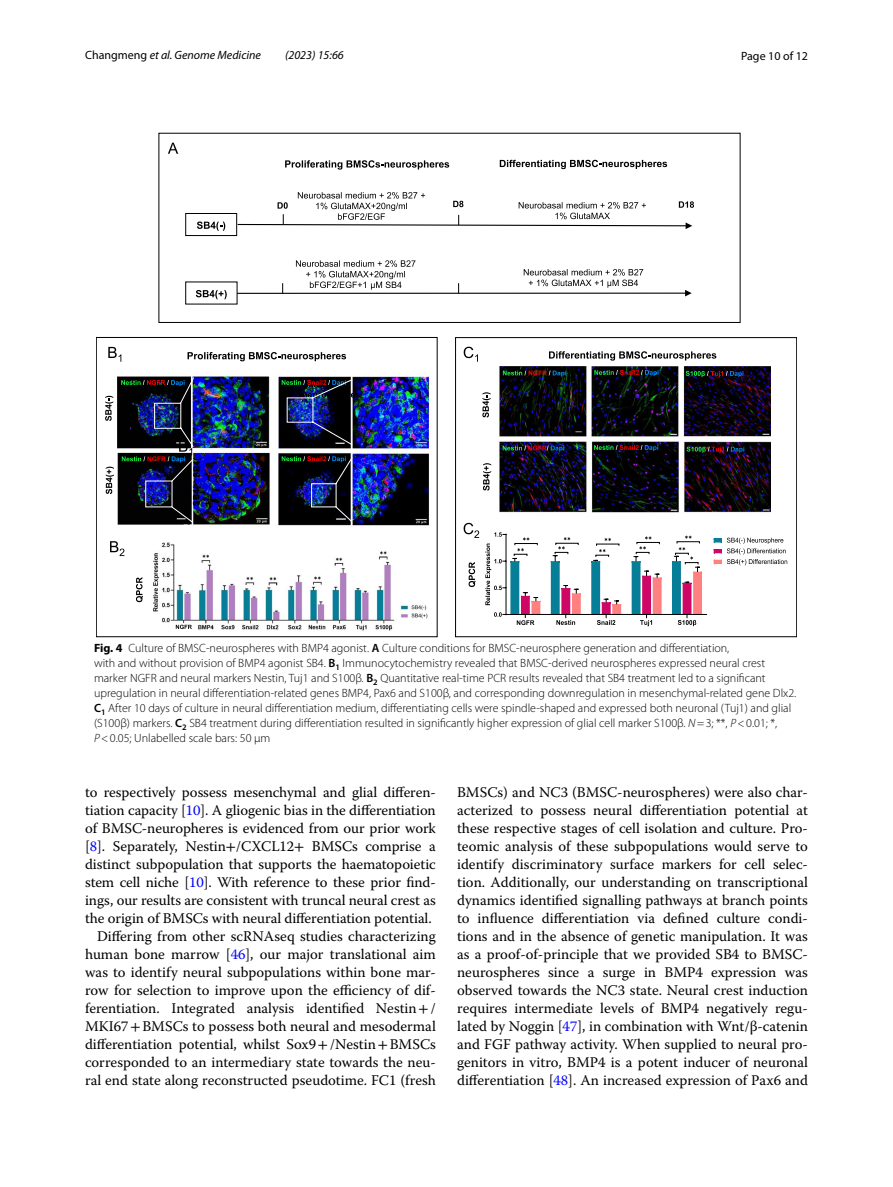
<style>
.page{position:relative;width:893px;height:1187px;background:#fff}
.page>*{position:absolute;margin:0;border:0;box-sizing:border-box;transform-origin:0 0}
.t1{font:14.7px/18px "Warnock Pro";color:#000;text-align:right}
.t2{font:300 12px/15px "Myriad Pro";color:#000}
.t3{font:italic 12px "Myriad Pro";color:#000}
.t4{font:12px "Myriad Pro";color:#000}
.s1{font-style:normal}
.s2{font-weight:700}
.s3{font-weight:600}
.s4{font-style:italic}
.s5{color:#00f}
.s6{font-family:"STIX"}
</style>
<div class="page">
<img style="left:118px;top:367px;width:652px;height:264px">
<svg style="left:296px;top:260px;width:119px;height:30px"></svg>
<div style="left:96px;top:337px;width:341px;height:300px;border:1px solid #000"></div>
<svg style="left:482px;top:392px;width:9px;height:25px"></svg>
<svg style="left:483px;top:463px;width:8px;height:27px"></svg>
<div style="left:455px;top:337px;width:342px;height:300px;border:1px solid #000"></div>
<svg style="left:136px;top:577px;width:7px;height:25px"></svg>
<svg style="left:503px;top:370px;width:63px;height:6px"></svg>
<svg style="left:686px;top:371px;width:57px;height:6px"></svg>
<svg style="left:594px;top:370px;width:64px;height:6px"></svg>
<svg style="left:503px;top:445px;width:61px;height:6px"></svg>
<svg style="left:687px;top:446px;width:57px;height:7px"></svg>
<svg style="left:594px;top:445px;width:64px;height:6px"></svg>
<svg style="left:469px;top:562px;width:7px;height:25px"></svg>
<hr style="left:506px;top:614px;width:201px;height:1px;background:#000">
<svg style="left:712px;top:537px;width:75px;height:28px"></svg>
<svg style="left:549px;top:351px;width:167px;height:9px"></svg>
<svg style="left:285px;top:160px;width:164px;height:10px"></svg>
<svg style="left:500px;top:160px;width:167px;height:9px"></svg>
<svg style="left:196px;top:290px;width:31px;height:9px"></svg>
<div style="left:185px;top:213px;width:52px;height:23px;border:1px solid #000"></div>
<svg style="left:197px;top:221px;width:28px;height:10px"></svg>
<svg style="left:524px;top:269px;width:119px;height:19px"></svg>
<svg style="left:237px;top:192px;width:457px;height:37px"></svg>
<div style="left:159px;top:133px;width:581px;height:190px;border:1px solid #000"></div>
<svg style="left:168px;top:143px;width:10px;height:11px"></svg>
<svg style="left:110px;top:541px;width:14px;height:15px"></svg>
<svg style="left:464px;top:346px;width:14px;height:16px"></svg>
<svg style="left:464px;top:523px;width:15px;height:15px"></svg>
<svg style="left:183px;top:538px;width:14px;height:7px"></svg>
<img style="left:121px;top:377px;width:239px;height:154px">
<svg style="left:105px;top:396px;width:8px;height:25px"></svg>
<svg style="left:106px;top:466px;width:8px;height:28px"></svg>
<svg style="left:188px;top:352px;width:158px;height:9px"></svg>
<svg style="left:108px;top:347px;width:13px;height:15px"></svg>
<hr style="left:237px;top:292px;width:449px;height:2px;background:#000">
<svg style="left:685px;top:290px;width:7px;height:6px"></svg>
<div style="left:172px;top:623px;width:23px;height:10px;background:#fff"></div>
<svg style="left:176px;top:624px;width:16px;height:5px"></svg>
<div style="left:513px;top:618px;width:25px;height:12px;background:#fff"></div>
<svg style="left:485px;top:532px;width:218px;height:94px"></svg>
<p class="t3" style="left:85px;top:48px;width:178px"><span class="s1">Changmeng</span> et al. Genome Medicine</p>
<p class="t3" style="left:285px;top:48px;width:60px">(2023) 15:66</p>
<p class="t4" style="left:741px;top:48px;width:68px">Page 10 of 12</p>
<p class="t2" style="left:94px;top:640px;width:704px"><span class="s2">Fig. 4</span> Culture of BMSC-neurospheres with BMP4 agonist. <span class="s3">A</span> Culture conditions for BMSC-neurosphere generation and differentiation,<br>with and without provision of BMP4 agonist SB4. <span class="s3">B</span><sub>1</sub> Immunocytochemistry revealed that BMSC-derived neurospheres expressed neural crest marker NGFR and neural markers Nestin, Tuj1 and S100β. <span class="s3">B</span><sub>2</sub> Quantitative real-time PCR results revealed that SB4 treatment led to a significant upregulation in neural differentiation-related genes BMP4, Pax6 and S100β, and corresponding downregulation in mesenchymal-related gene Dlx2.<br><span class="s3">C</span><sub>1</sub> After 10 days of culture in neural differentiation medium, differentiating cells were spindle-shaped and expressed both neuronal (Tuj1) and glial (S100β) markers. <span class="s3">C</span><sub>2</sub> SB4 treatment during differentiation resulted in significantly higher expression of glial cell marker S100β. <span class="s4">N</span>=3; **, <span class="s4">P</span>&lt;0.01; *, <span class="s4">P</span>&lt;0.05; Unlabelled scale bars: 50 μm</p>
<p class="t1" style="left:85px;top:782px;width:352px">to respectively possess mesenchymal and glial differen&shy;tiation capacity [<span class="s5">10</span>]. A gliogenic bias in the differentiation of BMSC-neuropheres is evidenced from our prior work [<span class="s5">8</span>]. Separately, Nestin<span class="s6">+</span>/CXCL12<span class="s6">+</span> BMSCs comprise a distinct subpopulation that supports the haematopoietic stem cell niche [<span class="s5">10</span>]. With reference to these prior find&shy;ings, our results are consistent with truncal neural crest as the origin of BMSCs with neural differentiation potential.<br>Differing from other scRNAseq studies characterizing human bone marrow [<span class="s5">46</span>], our major translational aim was to identify neural subpopulations within bone mar&shy;row for selection to improve upon the efficiency of dif&shy;ferentiation. Integrated analysis identified Nestin<span class="s6">+</span>/ MKI67<span class="s6">+</span>BMSCs to possess both neural and mesodermal differentiation potential, whilst Sox9<span class="s6">+</span>/Nestin<span class="s6">+</span>BMSCs corresponded to an intermediary state towards the neu&shy;ral end state along reconstructed pseudotime. FC1 (fresh</p>
<p class="t1" style="left:457px;top:782px;width:352px;text-align:justify">BMSCs) and NC3 (BMSC-neurospheres) were also char&shy;acterized to possess neural differentiation potential at these respective stages of cell isolation and culture. Pro&shy;teomic analysis of these subpopulations would serve to identify discriminatory surface markers for cell selec&shy;tion. Additionally, our understanding on transcriptional dynamics identified signalling pathways at branch points to influence differentiation via defined culture condi&shy;tions and in the absence of genetic manipulation. It was as a proof-of-principle that we provided SB4 to BMSC&shy;neurospheres since a surge in BMP4 expression was observed towards the NC3 state. Neural crest induction requires intermediate levels of BMP4 negatively regu&shy;lated by Noggin [<span class="s5">47</span>], in combination with Wnt/β-catenin and FGF pathway activity. When supplied to neural pro&shy;genitors in vitro, BMP4 is a potent inducer of neuronal differentiation [<span class="s5">48</span>]. An increased expression of Pax6 and</p>
</div>
